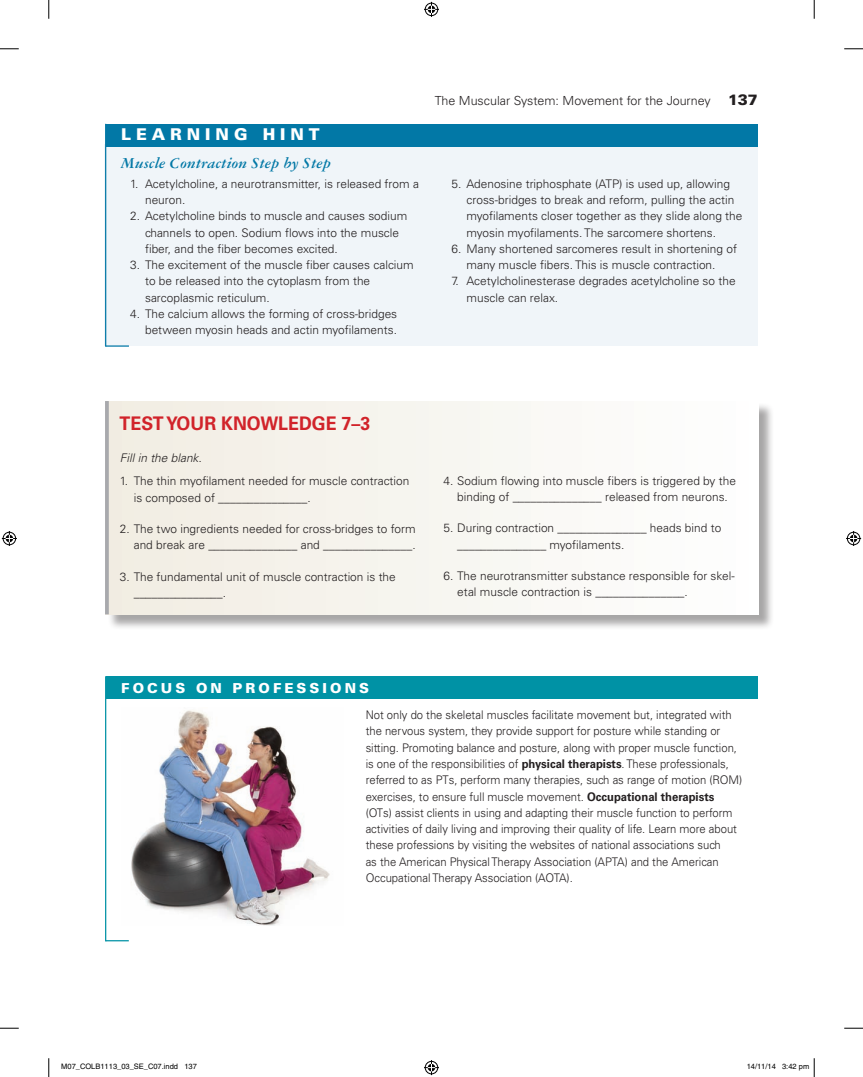
<style>
.page{position:relative;width:863px;height:1077px;background:#fff}
.page>*{position:absolute;margin:0;border:0;box-sizing:border-box;transform-origin:0 0}
.t1{font:700 18.75px "Univers LT Std";color:#d1232a;scale:.95 1}
.t2{font:italic 700 16.25px "Garamond 3 LT Std";color:#0278a6}
.t3{font:900 16.25px "Univers LT Std";letter-spacing:.3em;color:#fff}
.t4{font:900 13.75px "Univers LT Std";letter-spacing:.22em;color:#fff}
.t5{font:300 12.5px "Univers LT Std";color:#231f20}
.t6{font:300 11.88px/16.2px "Univers LT Std";color:#231f20}
.t7{font:300 11.88px/16.2px "Univers LT Std";color:#231f20;scale:.95 1}
.t8{font:italic 300 11.88px "Univers LT Std";color:#231f20}
.t9{font:7.5px "Helvetica";color:#000}
.s1{font-weight:900;font-size:15px}
.s2{font-weight:700}
</style>
<div class="page">
<div style="left:105px;top:144px;width:653px;height:201px;background:#f0f5f9"></div>
<div style="left:107px;top:402px;width:667px;height:228px;background:#231f20;opacity:.4"></div>
<div style="left:106px;top:401px;width:652px;height:213px;background:linear-gradient(to right,#f1ede2,#fefefe)"></div>
<hr style="left:105px;top:401px;width:4px;height:213px;background:#a8a9ad">
<div style="left:106px;top:124px;width:652px;height:23px;background:#0278a6"></div>
<hr style="left:105px;top:124px;width:1px;height:222px;background:#0278a6">
<svg style="left:106px;top:345px;width:23px;height:1px"></svg>
<div style="left:106px;top:676px;width:652px;height:23px;background:#0092a5"></div>
<hr style="left:105px;top:676px;width:1px;height:265px;background:#0092a5">
<hr style="left:106px;top:939px;width:23px;height:2px;background:#0092a5">
<img style="left:131px;top:710px;width:199px;height:214px">
<svg style="left:0;top:48px;width:19px;height:2px"></svg>
<svg style="left:844px;top:48px;width:18px;height:2px"></svg>
<svg style="left:0;top:1027px;width:19px;height:1px"></svg>
<svg style="left:844px;top:1027px;width:18px;height:1px"></svg>
<svg style="left:48px;top:0;width:2px;height:19px"></svg>
<svg style="left:48px;top:1058px;width:2px;height:18px"></svg>
<svg style="left:813px;top:0;width:2px;height:19px"></svg>
<svg style="left:424px;top:2px;width:15px;height:15px"></svg>
<svg style="left:424px;top:1060px;width:15px;height:14px"></svg>
<svg style="left:2px;top:531px;width:15px;height:15px"></svg>
<svg style="left:846px;top:531px;width:15px;height:15px"></svg>
<svg style="left:813px;top:1058px;width:2px;height:18px"></svg>
<h2 class="t3" style="left:121px;top:124px;width:200px">LEARNING H INT</h2>
<h2 class="t2" style="left:121px;top:154px;width:211px">Muscle Contraction Step by Step</h2>
<p class="t6" style="left:145px;top:175px;width:275px;text-indent:-15px">1. Acetylcholine, a neurotransmitter, is released from a neuron.</p>
<p class="t6" style="left:145px;top:208px;width:264px;text-indent:-15px">2. Acetylcholine binds to muscle and causes sodium channels to open. Sodium flows into the muscle fiber, and the fiber becomes excited.</p>
<p class="t6" style="left:145px;top:257px;width:270px;text-indent:-15px">3. The excitement of the muscle fiber causes calcium to be released into the cytoplasm from the sarcoplasmic reticulum.</p>
<p class="t6" style="left:130px;top:305px;width:269px;text-align:right">4. The calcium allows the forming of cross-bridges between myosin heads and actin myofilaments.</p>
<p class="t5" style="left:435px;top:93px;width:324px">The Muscular System: Movement for the Journey <span class="s1">137</span></p>
<p class="t6" style="left:466px;top:175px;width:277px;text-indent:-15px">5. Adenosine triphosphate (ATP) is used up, allowing cross-bridges to break and reform, pulling the actin myofilaments closer together as they slide along the myosin myofilaments. The sarcomere shortens.</p>
<p class="t6" style="left:451px;top:240px;width:287px;text-align:center">6. Many shortened sarcomeres result in shortening of many muscle fibers. This is muscle contraction.</p>
<p class="t6" style="left:466px;top:273px;width:270px;text-indent:-15px">7. Acetylcholinesterase degrades acetylcholine so the muscle can relax.</p>
<h1 class="t1" style="left:120px;top:412px;width:265px">Test Yo ur Knowledge 7–3</h1>
<p class="t8" style="left:120px;top:450px;width:83px">Fill in the blank.</p>
<p class="t6" style="left:134px;top:473px;width:277px;text-indent:-14px">1. The thin myofilament needed for muscle contraction is composed of _______________.</p>
<p class="t6" style="left:120px;top:520px;width:297px;text-align:right">2. The two ingredients needed for cross-bridges to form and break are _______________ and _______________.</p>
<p class="t6" style="left:134px;top:568px;width:263px;text-indent:-14px">3. The fundamental unit of muscle contraction is the _______________.</p>
<p class="t6" style="left:443px;top:472px;width:294px;text-align:center">4. Sodium flowing into muscle fibers is triggered by the binding of _______________ released from neurons.</p>
<p class="t6" style="left:457px;top:520px;width:265px;text-indent:-14px">5. During contraction _______________ heads bind to _______________ myofilaments.</p>
<p class="t6" style="left:457px;top:567px;width:279px;text-indent:-14px">6. The neurotransmitter substance responsible for skel&shy;etal muscle contraction is _______________.</p>
<p class="t4" style="left:121px;top:679px;width:247px">FOCUS ON PROFESS IONS</p>
<p class="t7" style="left:365px;top:706px;width:398px">Not only do the skeletal muscles facilitate movement but, integrated with the nervous system, they provide support for posture while standing or sitting. Promoting balance and posture, along with proper muscle function, is one of the responsibilities of <span class="s2">physical therapists</span>. These professionals, referred to as PTs, perform many therapies, such as range of motion (ROM) exercises, to ensure full muscle movement. <span class="s2">Occupational therapists </span>(OTs) assist clients in using and adapting their muscle function to perform activities of daily living and improving their quality of life. Learn more about these professions by visiting the websites of national associations such<br>as the American Physical Therapy Association (APTA</p>
<p class="t7" style="left:624px;top:853px;width:100px">) and the American</p>
<p class="t7" style="left:365px;top:869px;width:219px">Occupational Therapy Association (AOTA ).</p>
<p class="t9" style="left:61px;top:1062px;width:137px">M07_COLB1113_03_SE_C07.indd 137</p>
<p class="t9" style="left:746px;top:1062px;width:64px">14/11/14 3:42 pm</p>
</div>
